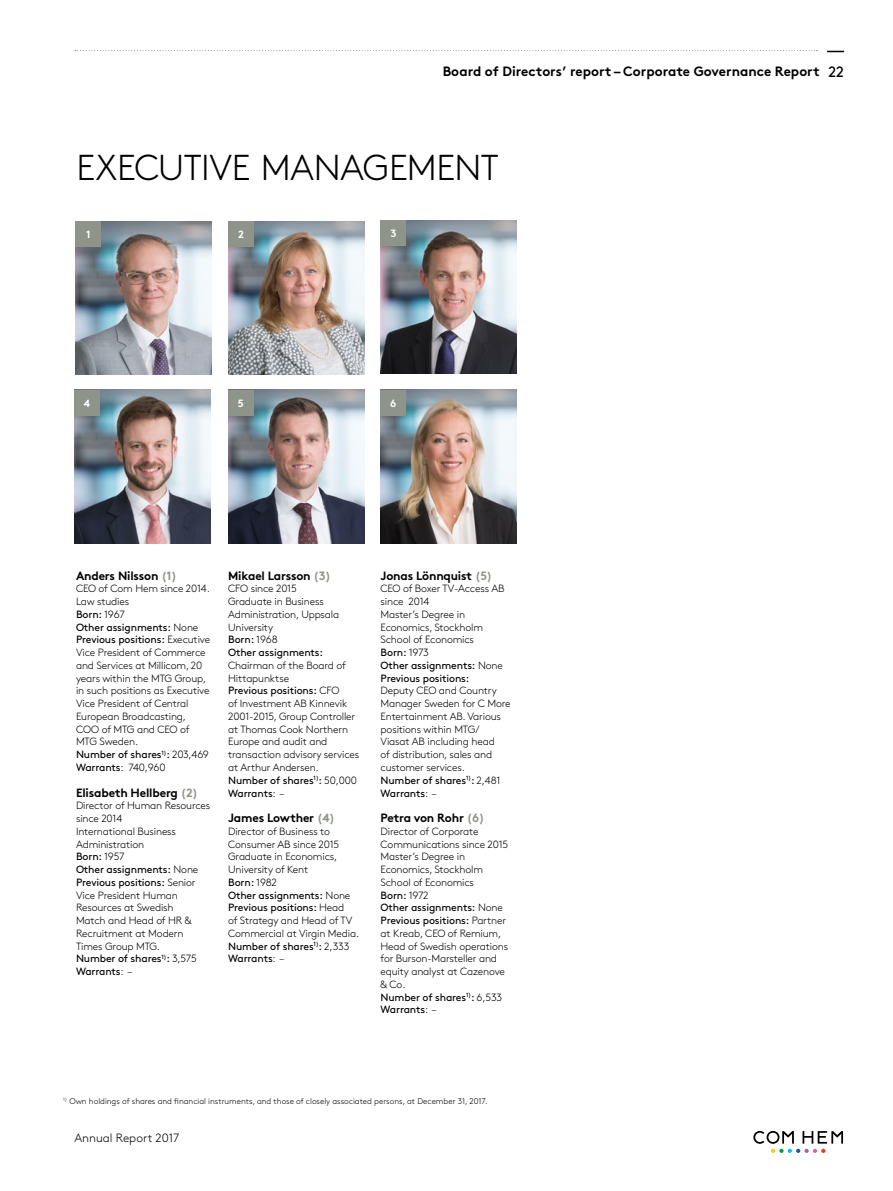
<style>
.page{position:relative;width:893px;height:1191px;background:#fff}
.page>*{position:absolute;margin:0;border:0;box-sizing:border-box;transform-origin:0 0}
.t1{font:300 36px "Brown Std";letter-spacing:-.01em;color:#000}
.t2{font:15px "Brown Std";color:#000}
.t3{font:700 13.5px "Brown Std";color:#000}
.t4{font:700 12px "Brown Std";letter-spacing:-.015em;color:#000}
.t5{font:300 12px "Brown Std";color:#000}
.t6{font:300 10.5px/12.8px "Brown Std";letter-spacing:-.015em;color:#000}
.t7{font:700 10.5px "Brown Std";color:#fff}
.t8{font:300 8.25px "Brown Std";color:#000}
.s1{color:#8e9489}
.s2{font-weight:400}
</style>
<div class="page">
<svg style="left:827px;top:51px;width:17px;height:1px"></svg>
<svg style="left:75px;top:50px;width:742px;height:1px"></svg>
<svg style="left:753px;top:1130px;width:90px;height:23px"></svg>
<img style="left:76px;top:221px;width:136px;height:153px">
<div style="left:76px;top:221px;width:25px;height:26px;background:#8e9489"></div>
<img style="left:228px;top:221px;width:136px;height:153px">
<div style="left:228px;top:221px;width:26px;height:26px;background:#8e9489"></div>
<img style="left:74px;top:390px;width:136px;height:153px">
<div style="left:74px;top:390px;width:26px;height:25px;background:#8e9489"></div>
<img style="left:381px;top:390px;width:136px;height:153px">
<div style="left:381px;top:390px;width:25px;height:25px;background:#8e9489"></div>
<img style="left:381px;top:220px;width:136px;height:153px">
<div style="left:381px;top:220px;width:25px;height:26px;background:#8e9489"></div>
<img style="left:228px;top:390px;width:136px;height:153px">
<div style="left:228px;top:390px;width:26px;height:25px;background:#8e9489"></div>
<p class="t3" style="left:443px;top:63px;width:379px">Board of Directors’ report – Corporate Governance Report</p>
<h2 class="t2" style="left:828px;top:63px;width:17px">22</h2>
<h1 class="t1" style="left:76px;top:147px;width:424px">EXECUTIVE MANAGEMENT</h1>
<p class="t7" style="left:86px;top:228px;width:6px">1</p>
<p class="t7" style="left:238px;top:228px;width:7px">2</p>
<p class="t7" style="left:390px;top:227px;width:8px">3</p>
<p class="t7" style="left:84px;top:396px;width:8px">4</p>
<p class="t7" style="left:390px;top:396px;width:8px">6</p>
<p class="t7" style="left:238px;top:396px;width:7px">5</p>
<p class="t4" style="left:76px;top:568px;width:102px">Anders Nilsson <span class="s1">(1)</span></p>
<p class="t6" style="left:76px;top:582px;width:136px">CEO of Com Hem since 2014.<br>Law studies<br><span class="s2">Born:</span> 1967<br><span class="s2">Other assignments:</span> None<br><span class="s2">Previous positions:</span> Executive<br>Vice President of Commerce and Services at Millicom, 20 years within the MTG Group, in such positions as Executive<br>Vice President of Central<br>European Broadcasting,<br>COO of MTG and CEO of<br>MTG Sweden.<br><span class="s2">Number of shares</span><sup>1)</sup><span class="s2">:</span> 203,469<br><span class="s2">Warrants</span>: 740,960</p>
<p class="t4" style="left:76px;top:785px;width:123px">Elisabeth Hellberg <span class="s1">(2)</span></p>
<p class="t6" style="left:76px;top:799px;width:136px">Director of Human Resources since 2014<br>International Business<br>Administration<br><span class="s2">Born:</span> 1957<br><span class="s2">Other assignments:</span> None<br><span class="s2">Previous positions:</span> Senior<br>Vice President Human<br>Resources at Swedish<br>Match and Head of HR &amp;<br>Recruitment at Modern<br>Times Group MTG.<br><span class="s2">Number of shares</span><sup>1)</sup><span class="s2">:</span> 3,575<br><span class="s2">Warrants</span>: –</p>
<p class="t4" style="left:228px;top:568px;width:104px">Mikael Larsson <span class="s1">(3)</span></p>
<p class="t6" style="left:228px;top:582px;width:113px">CFO since 2015<br>Graduate in Business<br>Administration, Uppsala<br>University<br><span class="s2">Born:</span> 1968<br><span class="s2">Other assignments:</span></p>
<p class="t6" style="left:228px;top:659px;width:133px">Chairman of the Board of<br>Hittapunktse<br><span class="s2">Previous positions:</span> CFO<br>of Investment AB Kinnevik<br>2001-2015, Group Controller at Thomas Cook Northern<br>Europe and audit and transaction advisory services at Arthur Andersen.<br><span class="s2">Number of shares</span><sup>1)</sup><span class="s2">:</span> 50,000<br><span class="s2">Warrants</span>: –</p>
<p class="t4" style="left:228px;top:810px;width:108px">James Lowther <span class="s1">(4)</span></p>
<p class="t6" style="left:228px;top:825px;width:133px">Director of Business to<br>Consumer AB since 2015<br>Graduate in Economics,<br>University of Kent<br><span class="s2">Born:</span> 1982<br><span class="s2">Other assignments:</span> None<br><span class="s2">Previous positions:</span> Head<br>of Strategy and Head of TV<br>Commercial at Virgin Media.<br><span class="s2">Number of shares</span><sup>1)</sup><span class="s2">:</span> 2,333<br><span class="s2">Warrants</span>: –</p>
<p class="t4" style="left:381px;top:568px;width:113px">Jonas Lönnquist <span class="s1">(5)</span></p>
<p class="t6" style="left:381px;top:582px;width:125px">CEO of Boxer TV-Access AB since 2014<br>Master’s Degree in<br>Economics, Stockholm<br>School of Economics<br><span class="s2">Born:</span> 1973<br><span class="s2">Other assignments:</span> None<br><span class="s2">Previous positions:</span></p>
<p class="t6" style="left:381px;top:684px;width:132px">Deputy CEO and Country<br>Manager Sweden for C More<br>Entertainment AB. Various positions within MTG/<br>Viasat AB including head<br>of distribution, sales and customer services.<br><span class="s2">Number of shares</span><sup>1)</sup><span class="s2">:</span> 2,481<br><span class="s2">Warrants</span>: –</p>
<p class="t4" style="left:381px;top:810px;width:105px">Petra von Rohr <span class="s1">(6)</span></p>
<p class="t6" style="left:381px;top:825px;width:129px">Director of Corporate<br>Communications since 2015<br>Master’s Degree in<br>Economics, Stockholm<br>School of Economics<br><span class="s2">Born:</span> 1972<br><span class="s2">Other assignments:</span> None<br><span class="s2">Previous positions:</span> Partner at Kreab, CEO of Remium,<br>Head of Swedish operations for Burson-Marsteller and equity analyst at Cazenove &amp; Co.<br><span class="s2">Number of shares</span><sup>1)</sup><span class="s2">:</span> 6,533<br><span class="s2">Warrants</span>: –</p>
<p class="t8" style="left:63px;top:1096px;width:426px"><sup>1)</sup> Own holdings of shares and financial instruments, and those of closely associated persons, at December 31, 2017.</p>
<p class="t5" style="left:74px;top:1131px;width:107px">Annual Report 2017</p>
</div>
